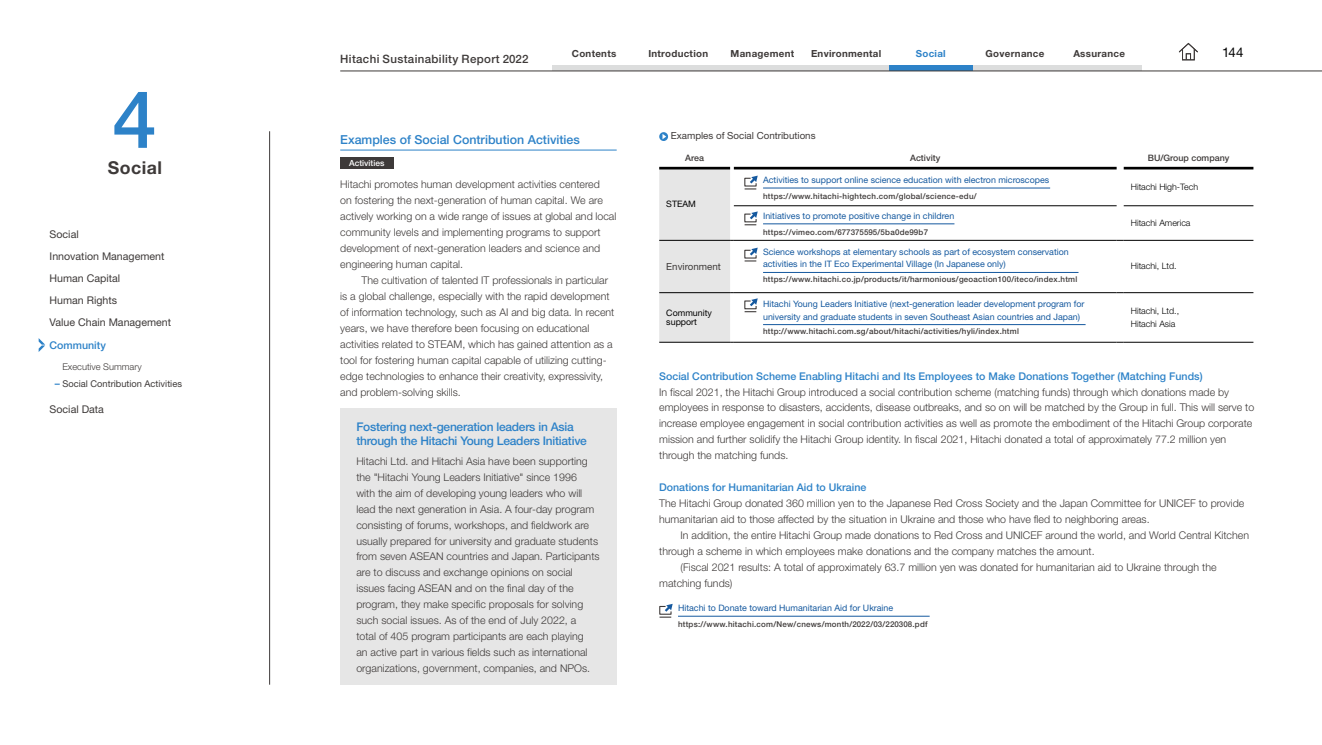
<style>
.page{position:relative;width:1322px;height:745px;background:#fff}
.page>*{position:absolute;margin:0;border:0;box-sizing:border-box;transform-origin:0 0}
.t1{font:500 79.75px "Helvetica Neue LT Std";color:#2d82c8}
.t2{font:700 17.75px "Helvetica Neue LT Std";letter-spacing:.025em;color:#3e3a39}
.t3{font:13.25px "Helvetica Neue LT Std";color:#000}
.t4{font:500 12.38px "Helvetica Neue LT Std";color:#2d82c8}
.t5{font:500 12px/13.9px "Helvetica Neue LT Std";letter-spacing:-.02em;color:#2d82c8}
.t6{font:500 11.5px "Helvetica Neue LT Std";letter-spacing:.03em;color:#3e3a39}
.t7{font:300 10.62px/16px "Helvetica Neue LT Std";color:#3e3a39}
.t8{font:500 10.62px "Helvetica Neue LT Std";color:#2d82c8}
.t9{font:10.62px/22.1px "Helvetica Neue LT Std";color:#3e3a39}
.t10{font:700 9.75px "Helvetica Neue LT Std";letter-spacing:.03em;color:#3e3a39}
.t11{font:9.75px "Helvetica Neue LT Std";color:#3e3a39}
.t12{font:700 9.75px "Helvetica Neue LT Std";letter-spacing:.03em;color:#2d82c8}
.t13{font:9.25px "Helvetica Neue LT Std";color:#3e3a39}
.t14{font:300 9.25px "Helvetica Neue LT Std";color:#3e3a39}
.t15{font:8.88px/12.4px "Helvetica Neue LT Std";color:#15599f}
.t16{font:300 8.88px/13.2px "Helvetica Neue LT Std";color:#000}
.t17{font:500 8.88px "Helvetica Neue LT Std";color:#3e3a39}
.t18{font:8.88px/9.8px "Helvetica Neue LT Std";color:#000}
.t19{font:500 8.38px "Helvetica Neue LT Std";color:#fff}
.t20{font:500 8px "Helvetica Neue LT Std";letter-spacing:.03em;color:#3e3a39}
.s1{font-weight:500;font-size:10.25px;color:#2d82c8}
</style>
<div class="page">
<div style="left:973px;top:65px;width:84px;height:5px;background:#dcdddd"></div>
<div style="left:1057px;top:65px;width:84px;height:5px;background:#dcdddd"></div>
<div style="left:636px;top:65px;width:84px;height:5px;background:#dcdddd"></div>
<div style="left:720px;top:65px;width:84px;height:5px;background:#dcdddd"></div>
<div style="left:888px;top:65px;width:85px;height:5px;background:#2d82c8"></div>
<div style="left:804px;top:65px;width:84px;height:5px;background:#dcdddd"></div>
<div style="left:552px;top:65px;width:84px;height:5px;background:#dcdddd"></div>
<svg style="left:1179px;top:43px;width:19px;height:17px"></svg>
<hr style="left:269px;top:131px;width:1px;height:553px;background:#3e3a39">
<svg style="left:39px;top:338px;width:6px;height:14px"></svg>
<hr style="left:340px;top:70px;width:982px;height:1px;background:#3e3a39">
<div style="left:340px;top:157px;width:53px;height:12px;background:#3e3a39"></div>
<hr style="left:340px;top:150px;width:277px;height:1px;background:#2d82c8">
<div style="left:341px;top:407px;width:276px;height:277px;background:#e6e6e6"></div>
<div style="left:659px;top:132px;width:9px;height:9px;background:#2d82c8;border-radius:50%"></div>
<svg style="left:662px;top:134px;width:4px;height:5px"></svg>
<hr style="left:678px;top:615px;width:251px;height:1px;background:#15599f">
<svg style="left:659px;top:603px;width:14px;height:14px"></svg>
<svg style="left:659px;top:166px;width:594px;height:176px"></svg>
<h1 class="t1" style="left:112px;top:72px;width:46px">4</h1>
<h2 class="t2" style="left:108px;top:156px;width:56px">Social</h2>
<p class="t9" style="left:50px;top:222px;width:123px">Social<br>Innovation Management<br>Human Capital<br>Human Rights<br>Value Chain Management</p>
<p class="t8" style="left:50px;top:338px;width:58px">Community</p>
<p class="t14" style="left:62px;top:361px;width:81px">Executive Summary</p>
<p class="t13" style="left:55px;top:378px;width:129px"><span class="s1">–</span> Social Contribution Activities</p>
<p class="t9" style="left:50px;top:398px;width:56px">Social Data</p>
<p class="t6" style="left:340px;top:52px;width:190px">Hitachi Sustainability Report 2022</p>
<p class="t10" style="left:572px;top:48px;width:46px">Contents</p>
<p class="t10" style="left:648px;top:48px;width:61px">Introduction</p>
<p class="t10" style="left:730px;top:48px;width:65px">Management</p>
<p class="t10" style="left:811px;top:48px;width:72px">Environmental</p>
<p class="t12" style="left:916px;top:48px;width:31px">Social</p>
<p class="t10" style="left:985px;top:48px;width:60px">Governance</p>
<p class="t10" style="left:1073px;top:48px;width:53px">Assurance</p>
<p class="t3" style="left:1222px;top:44px;width:23px">144</p>
<p class="t4" style="left:340px;top:132px;width:241px">Examples of Social Contribution Activities</p>
<p class="t7" style="left:340px;top:176px;width:278px">Hitachi promotes human development activities centered<br>on fostering the next-generation of human capital. We are actively working on a wide range of issues at global and local community levels and implementing programs to support development of next-generation leaders and science and engineering human capital.</p>
<p class="t7" style="left:340px;top:271px;width:276px;text-indent:21px">The cultivation of talented IT professionals in particular is a global challenge, especially with the rapid development of information technology, such as AI and big data. In recent years, we have therefore been focusing on educational activities related to STEAM, which has gained attention as a tool for fostering human capital capable of utilizing cutting&shy;edge technologies to enhance their creativity, expressivity, and problem-solving skills.</p>
<p class="t19" style="left:349px;top:158px;width:37px">Activities</p>
<p class="t5" style="left:356px;top:420px;width:232px">Fostering next-generation leaders in Asia through the Hitachi Young Leaders Initiative</p>
<p class="t7" style="left:356px;top:452px;width:245px">Hitachi Ltd. and Hitachi Asia have been supporting the "Hitachi Young Leaders Initiative" since 1996<br>with the aim of developing young leaders who will lead the next generation in Asia. A four-day program consisting of forums, workshops, and fieldwork are usually prepared for university and graduate students from seven ASEAN countries and Japan. Participants are to discuss and exchange opinions on social issues facing ASEAN and on the final day of the program, they make specific proposals for solving such social issues. As of the end of July 2022, a<br>total of 405 program participants are each playing<br>an active part in various fields such as international organizations, government, companies, and NPOs.</p>
<p class="t11" style="left:671px;top:130px;width:146px">Examples of Social Contributions</p>
<p class="t15" style="left:763px;top:173px;width:288px">Activities to support online science education with electron microscopes</p>
<p class="t20" style="left:763px;top:191px;width:215px">https://www.hitachi-hightech.com/global/science-edu/</p>
<p class="t15" style="left:763px;top:209px;width:193px">Initiatives to promote positive change in children</p>
<p class="t20" style="left:763px;top:227px;width:167px">https://vimeo.com/677375595/5ba0de99b7</p>
<p class="t17" style="left:685px;top:152px;width:20px">Area</p>
<p class="t17" style="left:910px;top:152px;width:32px">Activity</p>
<p class="t17" style="left:1148px;top:152px;width:83px">BU/Group company</p>
<p class="t18" style="left:666px;top:199px;width:31px">STEAM</p>
<p class="t16" style="left:1131px;top:180px;width:69px">Hitachi High-Tech</p>
<p class="t16" style="left:1131px;top:216px;width:61px">Hitachi America</p>
<p class="t15" style="left:763px;top:245px;width:307px">Science workshops at elementary schools as part of ecosystem conservation activities in the IT Eco Experimental Village (In Japanese only)</p>
<p class="t20" style="left:763px;top:274px;width:316px">https://www.hitachi.co.jp/products/it/harmonious/geoaction100/iteco/index.html</p>
<p class="t15" style="left:763px;top:297px;width:323px">Hitachi Young Leaders Initiative (next-generation leader development program for university and graduate students in seven Southeast Asian countries and Japan)</p>
<p class="t20" style="left:763px;top:326px;width:257px">http://www.hitachi.com.sg/about/hitachi/activities/hyli/index.html</p>
<p class="t8" style="left:659px;top:369px;width:545px">Social Contribution Scheme Enabling Hitachi and Its Employees to Make Donations Together (Matching Funds)</p>
<p class="t7" style="left:659px;top:383px;width:596px">In fiscal 2021, the Hitachi Group introduced a social contribution scheme (matching funds) through which donations made by employees in response to disasters, accidents, disease outbreaks, and so on will be matched by the Group in full. This will serve to increase employee engagement in social contribution activities as well as promote the embodiment of the Hitachi Group corporate mission and further solidify the Hitachi Group identity. In fiscal 2021, Hitachi donated a total of approximately 77.2 million yen through the matching funds.</p>
<p class="t8" style="left:659px;top:481px;width:209px">Donations for Humanitarian Aid to Ukraine</p>
<p class="t7" style="left:659px;top:495px;width:587px">The Hitachi Group donated 360 million yen to the Japanese Red Cross Society and the Japan Committee for UNICEF to provide humanitarian aid to those affected by the situation in Ukraine and those who have fled to neighboring areas.</p>
<p class="t7" style="left:680px;top:527px;width:570px">In addition, the entire Hitachi Group made donations to Red Cross and UNICEF around the world, and World Central Kitchen</p>
<p class="t7" style="left:659px;top:542px;width:437px">through a scheme in which employees make donations and the company matches the amount.</p>
<p class="t7" style="left:680px;top:558px;width:537px">(Fiscal 2021 results: A total of approximately 63.7 million yen was donated for humanitarian aid to Ukraine through the</p>
<p class="t7" style="left:659px;top:574px;width:75px">matching funds)</p>
<p class="t11" style="left:666px;top:260px;width:56px">Environment</p>
<p class="t16" style="left:1131px;top:259px;width:47px">Hitachi, Ltd.</p>
<p class="t18" style="left:666px;top:307px;width:47px">Community support</p>
<p class="t16" style="left:1131px;top:303px;width:50px">Hitachi, Ltd.,<br>Hitachi Asia</p>
<p class="t15" style="left:678px;top:601px;width:217px">Hitachi to Donate toward Humanitarian Aid for Ukraine</p>
<p class="t20" style="left:678px;top:619px;width:251px">https://www.hitachi.com/New/cnews/month/2022/03/220308.pdf</p>
</div>
